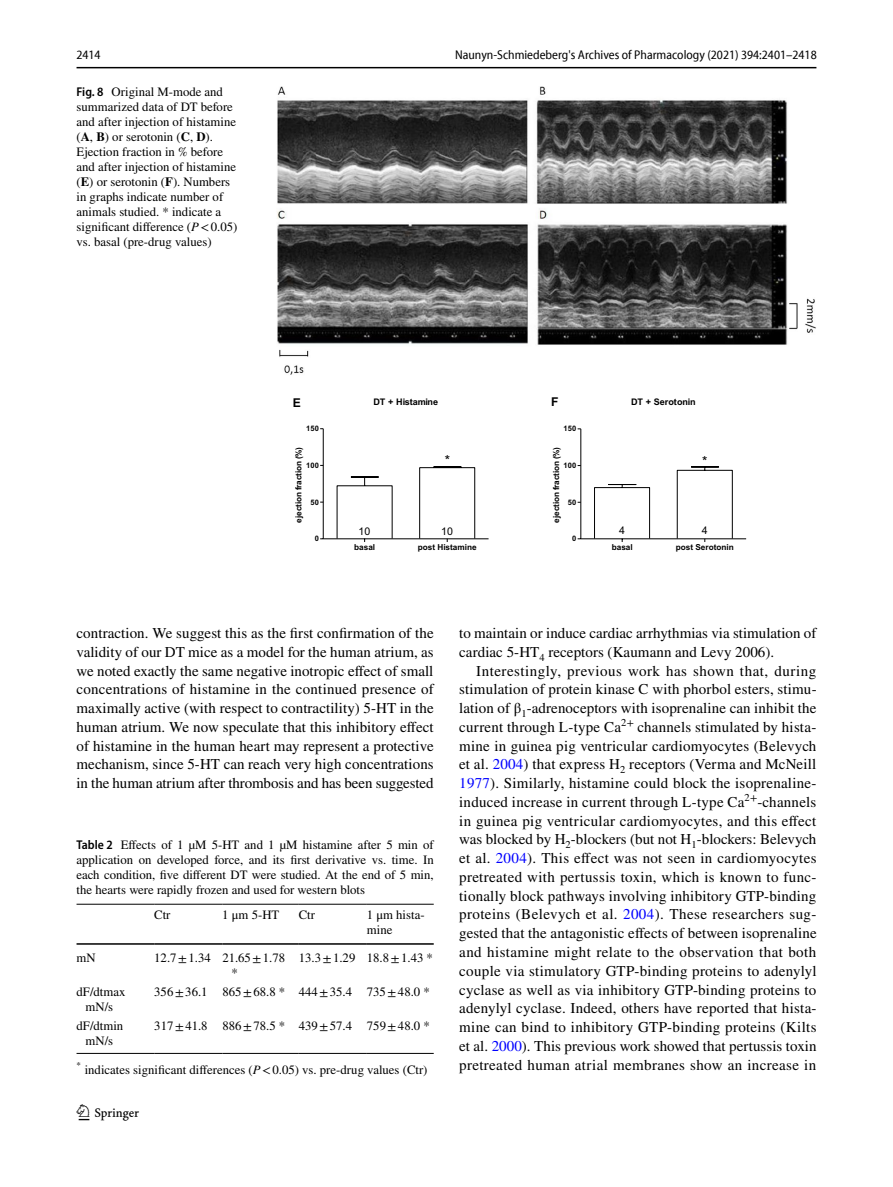
<style>
.page{position:relative;width:893px;height:1187px;background:#fff}
.page>*{position:absolute;margin:0;border:0;box-sizing:border-box;transform-origin:0 0}
.t1{font:22.5px "Springnew Regular 2";color:#000}
.t2{font:15px/18.8px "STIX";color:#000;text-align:justify}
.t3{font:13.65px "Arial MT3";color:#000}
.t4{font:12.75px/15px "STIX";color:#000}
.t5{font:semi-condensed 12.75px "Myriad Pro Unic";color:#000}
.t6{font:12.15px "Arial Bold MT3";color:#000}
.t7{font:10.65px "Arial MT3";color:#000}
.t8{font:9px "Arial Bold MT3";letter-spacing:-.01em;color:#000}
.t9{font:8.25px "Arial Bold MT3";color:#000}
.t10{font:7.5px "Arial Bold MT3";letter-spacing:.015em;color:#000}
.s1{font-family:"Myriad Pro";font-weight:600;font-stretch:semi-condensed}
.s2{font-weight:700}
.s3{font-style:italic}
.s4{color:#00f}
</style>
<div class="page">
<hr style="left:77px;top:67px;width:739px;height:1px;background:#000">
<svg style="left:320px;top:428px;width:169px;height:114px"></svg>
<svg style="left:578px;top:428px;width:168px;height:114px"></svg>
<img style="left:277px;top:87px;width:539px;height:288px">
<hr style="left:77px;top:903px;width:77px;height:1px;background:#000">
<hr style="left:77px;top:943px;width:77px;height:1px;background:#000">
<hr style="left:154px;top:903px;width:68px;height:1px;background:#000">
<hr style="left:154px;top:943px;width:68px;height:1px;background:#000">
<hr style="left:222px;top:903px;width:77px;height:1px;background:#000">
<hr style="left:222px;top:943px;width:77px;height:1px;background:#000">
<hr style="left:299px;top:903px;width:68px;height:1px;background:#000">
<hr style="left:299px;top:943px;width:68px;height:1px;background:#000">
<hr style="left:367px;top:903px;width:67px;height:1px;background:#000">
<hr style="left:367px;top:943px;width:67px;height:1px;background:#000">
<hr style="left:77px;top:1052px;width:77px;height:1px;background:#000">
<hr style="left:154px;top:1052px;width:68px;height:1px;background:#000">
<hr style="left:222px;top:1052px;width:77px;height:1px;background:#000">
<hr style="left:299px;top:1052px;width:68px;height:1px;background:#000">
<hr style="left:367px;top:1052px;width:67px;height:1px;background:#000">
<p class="t5" style="left:76px;top:50px;width:26px">2414</p>
<p class="t5" style="left:455px;top:50px;width:363px">Naunyn-Schmiedeberg's Archives of Pharmacology (2021) 394:2401–2418</p>
<p class="t4" style="left:77px;top:85px;width:162px"><span class="s1">Fig. 8</span> Original M-mode and summarized data of DT before and after injection of histamine (<span class="s2">A</span>, <span class="s2">B</span>) or serotonin (<span class="s2">C</span>, <span class="s2">D</span>).<br>Ejection fraction in % before and after injection of histamine (<span class="s2">E</span>) or serotonin (<span class="s2">F</span>). Numbers in graphs indicate number of animals studied. * indicate a significant difference (<span class="s3">P</span>&lt;0.05) vs. basal (pre-drug values)</p>
<p class="t6" style="left:293px;top:393px;width:10px">E</p>
<p class="t10" style="left:306px;top:423px;width:14px">150</p>
<p class="t9" style="left:293px;top:523px;width:78px;rotate:-90deg">noi tceje noi tcar f %( )</p>
<p class="t10" style="left:306px;top:460px;width:14px">100</p>
<p class="t10" style="left:310px;top:497px;width:10px">50</p>
<p class="t10" style="left:315px;top:533px;width:6px">0</p>
<p class="t8" style="left:373px;top:395px;width:66px">DT + Histamine</p>
<p class="t3" style="left:445px;top:450px;width:7px">*</p>
<p class="t7" style="left:359px;top:524px;width:13px">10</p>
<p class="t7" style="left:441px;top:524px;width:13px">10</p>
<p class="t9" style="left:354px;top:541px;width:23px">basal</p>
<p class="t9" style="left:418px;top:541px;width:61px">post Histamine</p>
<p class="t6" style="left:551px;top:393px;width:9px">F</p>
<p class="t10" style="left:564px;top:423px;width:14px">150</p>
<p class="t9" style="left:550px;top:523px;width:78px;rotate:-90deg">ejection fraction (%)</p>
<p class="t10" style="left:564px;top:460px;width:14px">100</p>
<p class="t10" style="left:568px;top:497px;width:10px">50</p>
<p class="t10" style="left:572px;top:533px;width:6px">0</p>
<p class="t8" style="left:631px;top:395px;width:66px">DT + Serotonin</p>
<p class="t3" style="left:702px;top:451px;width:7px">*</p>
<p class="t7" style="left:619px;top:523px;width:7px">4</p>
<p class="t7" style="left:702px;top:523px;width:7px">4</p>
<p class="t9" style="left:612px;top:541px;width:23px">basal</p>
<p class="t9" style="left:676px;top:541px;width:60px">post Serotonin</p>
<p class="t2" style="left:77px;top:624px;width:359px">contraction. We suggest this as the first confirmation of the validity of our DT mice as a model for the human atrium, as we noted exactly the same negative inotropic effect of small concentrations of histamine in the continued presence of maximally active (with respect to contractility) 5-HT in the human atrium. We now speculate that this inhibitory effect of histamine in the human heart may represent a protective mechanism, since 5-HT can reach very high concentrations in the human atrium after thrombosis and has been suggested</p>
<p class="t2" style="left:459px;top:624px;width:359px">to maintain or induce cardiac arrhythmias via stimulation of cardiac 5-HT<sub>4</sub> receptors (Kaumann and Levy 2006).</p>
<p class="t2" style="left:459px;top:662px;width:359px;text-indent:17px">Interestingly, previous work has shown that, during stimulation of protein kinase C with phorbol esters, stimu&shy;lation of β<sub>1</sub>-adrenoceptors with isoprenaline can inhibit the current through L-type Ca<sup>2+</sup> channels stimulated by hista&shy;mine in guinea pig ventricular cardiomyocytes (Belevych et al. <span class="s4">2004</span>) that express H<sub>2</sub> receptors (Verma and McNeill <span class="s4">1977</span>). Similarly, histamine could block the isoprenaline&shy;induced increase in current through L-type Ca<sup>2+</sup>-channels in guinea pig ventricular cardiomyocytes, and this effect was blocked by H<sub>2</sub>-blockers (but not H<sub>1</sub>-blockers: Belevych et al. <span class="s4">2004</span>). This effect was not seen in cardiomyocytes pretreated with pertussis toxin, which is known to func&shy;tionally block pathways involving inhibitory GTP-binding proteins (Belevych et al. <span class="s4">2004</span>). These researchers sug&shy;gested that the antagonistic effects of between isoprenaline and histamine might relate to the observation that both couple via stimulatory GTP-binding proteins to adenylyl cyclase as well as via inhibitory GTP-binding proteins to adenylyl cyclase. Indeed, others have reported that hista&shy;mine can bind to inhibitory GTP-binding proteins (Kilts et al. <span class="s4">2000</span>). This previous work showed that pertussis toxin pretreated human atrial membranes show an increase in</p>
<p class="t4" style="left:77px;top:837px;width:359px;text-align:justify"><span class="s1">Table 2</span> Effects of 1 µM 5-HT and 1 µM histamine after 5 min of application on developed force, and its first derivative vs. time. In each condition, five different DT were studied. At the end of 5 min, the hearts were rapidly frozen and used for western blots</p>
<p class="t4" style="left:154px;top:908px;width:18px">Ctr</p>
<p class="t4" style="left:222px;top:908px;width:59px">1 μm 5-HT</p>
<p class="t4" style="left:299px;top:908px;width:18px">Ctr</p>
<p class="t4" style="left:367px;top:908px;width:59px">1 μm hista&shy;mine</p>
<p class="t4" style="left:77px;top:951px;width:21px">mN</p>
<p class="t4" style="left:231px;top:951px;width:55px;text-indent:-77px">12.7±1.34 21.65±1.78 *</p>
<p class="t4" style="left:299px;top:951px;width:136px">13.3±1.29 18.8±1.43 *</p>
<p class="t4" style="left:77px;top:985px;width:50px;text-align:center">dF/dtmax mN/s</p>
<p class="t4" style="left:154px;top:985px;width:277px">356±36.1 865±68.8 * 444±35.4 735±48.0 *</p>
<p class="t4" style="left:77px;top:1018px;width:48px;text-align:center">dF/dtmin mN/s</p>
<p class="t4" style="left:154px;top:1018px;width:277px">317±41.8 886±78.5 * 439±57.4 759±48.0 *</p>
<p class="t4" style="left:77px;top:1062px;width:352px"><sup>*</sup> indicates significant differences (<span class="s3">P</span>&lt;0.05) vs. pre-drug values (Ctr)</p>
<h1 class="t1" style="left:79px;top:1104px;width:62px">1 3</h1>
</div>
